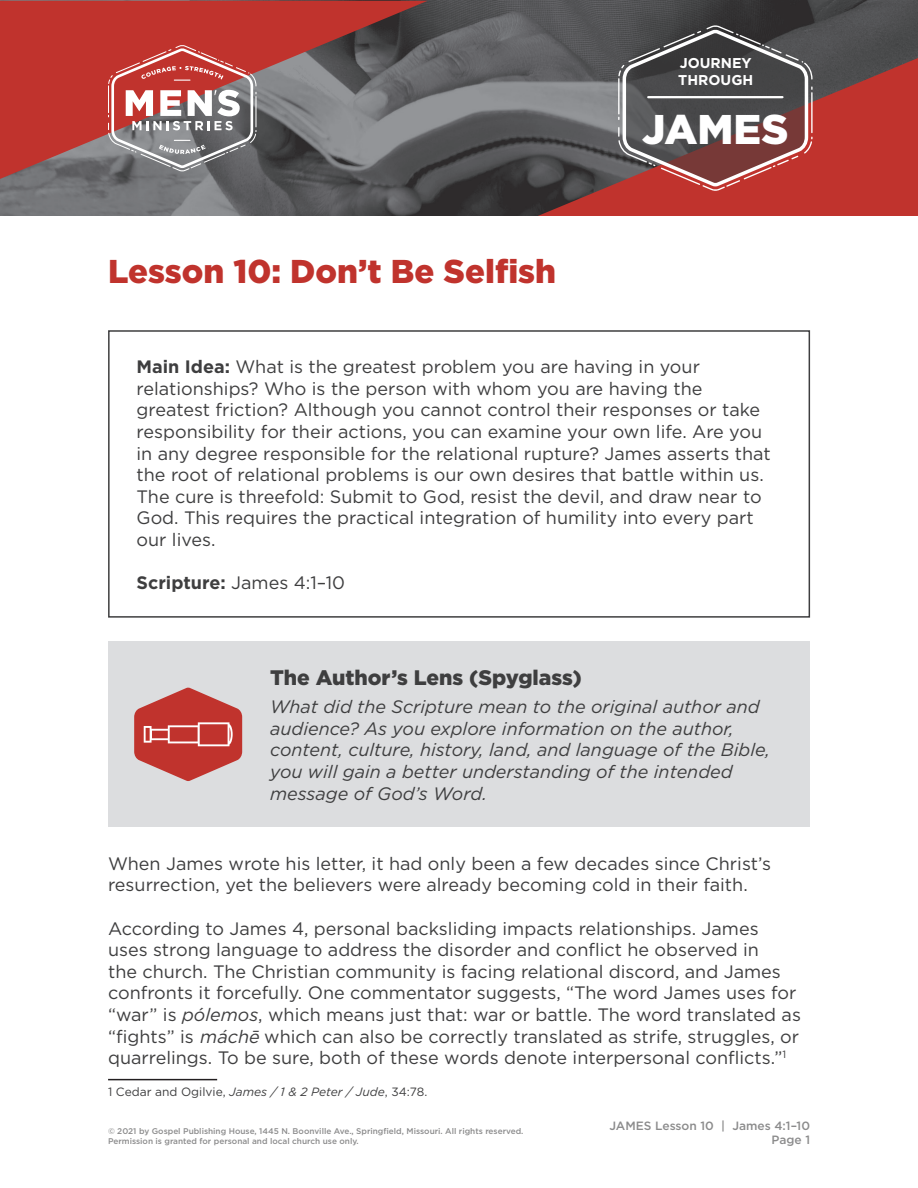
<style>
.page{position:relative;width:918px;height:1188px;background:#fff}
.page>*{position:absolute;margin:0;border:0;box-sizing:border-box;transform-origin:0 0}
.t1{font:900 41.55px "Gotham";color:#fff}
.t2{font:900 33px "Gotham";color:#c0332d}
.t3{font:900 21px "Gotham";color:#3e3e3f}
.t4{font:18px/21.6px "Gotham";color:#3e3e3f}
.t5{font:italic 18px/21.6px "Gotham";color:#3e3e3f}
.t6{font:700 14.25px/17.1px "Gotham";color:#fff}
.t7{font:12px "Gotham";color:#3e3e3f}
.t8{font:500 12px/14.4px "Gotham";color:#3e3e3f;text-align:right}
.t9{font:500 8.25px/9.9px "Gotham";color:#3e3e3f}
.s1{font-weight:700}
.s2{font-style:italic}
</style>
<div class="page">
<img style="left:0;top:1px;width:918px;height:215px">
<svg style="left:0;top:1px;width:428px;height:178px;background:#964e4c"></svg>
<svg style="left:108px;top:45px;width:149px;height:126px"></svg>
<svg style="left:538px;top:58px;width:380px;height:158px;background:#994441"></svg>
<svg style="left:618px;top:25px;width:195px;height:166px;background:#6c5252"></svg>
<hr style="left:648px;top:96px;width:134px;height:2px;background:#fff">
<div style="left:108px;top:330px;width:702px;height:288px;border:2px solid #3e3e3f"></div>
<div style="left:108px;top:641px;width:702px;height:186px;background:#dcdddf"></div>
<svg style="left:134px;top:687px;width:108px;height:94px"></svg>
<hr style="left:108px;top:1079px;width:109px;height:1px;background:#231f20">
<h2 class="t2" style="left:108px;top:249px;width:450px">Lesson 10: Don’t Be Selfish</h2>
<p class="t6" style="left:678px;top:54px;width:77px">JOURNEY<br>THROUGH</p>
<h1 class="t1" style="left:642px;top:100px;width:148px">JAMES</h1>
<p class="t4" style="left:137px;top:356px;width:636px"><span class="s1">Main Idea:</span> What is the greatest problem you are having in your relationships? Who is the person with whom you are having the greatest friction? Although you cannot control their responses or take responsibility for their actions, you can examine your own life. Are you in any degree responsible for the relational rupture? James asserts that the root of relational problems is our own desires that battle within us.<br>The cure is threefold: Submit to God, resist the devil, and draw near to God. This requires the practical integration of humility into every part our lives.</p>
<p class="t4" style="left:137px;top:572px;width:210px"><span class="s1">Scripture:</span> James 4:1–10</p>
<p class="t3" style="left:270px;top:663px;width:313px">The Author’s Lens (Spyglass)</p>
<p class="t5" style="left:270px;top:696px;width:502px">What did the Scripture mean to the original author and audience? As you explore information on the author, content, culture, history, land, and language of the Bible, you will gain a better understanding of the intended message of God’s Word.</p>
<p class="t4" style="left:108px;top:852px;width:665px">When James wrote his letter, it had only been a few decades since Christ’s resurrection, yet the believers were already becoming cold in their faith.</p>
<p class="t4" style="left:108px;top:917px;width:694px">According to James 4, personal backsliding impacts relationships. James uses strong language to address the disorder and conflict he observed in<br>the church. The Christian community is facing relational discord, and James confronts it forcefully. One commentator suggests, “The word James uses for “war” is <span class="s2">pólemos</span>, which means just that: war or battle. The word translated as “fights” is <span class="s2">máchē</span> which can also be correctly translated as strife, struggles, or quarrelings. To be sure, both of these words denote interpersonal conflicts.”<sup>1</sup></p>
<p class="t7" style="left:108px;top:1084px;width:321px">1 Cedar and Ogilvie, <span class="s2">James / 1 &amp; 2 Peter / Jude</span>, 34:78.</p>
<p class="t9" style="left:108px;top:1126px;width:417px">© 2021 by Gospel Publishing House, 1445 N. Boonville Ave., Springfield, Missouri. All rights reserved.<br>Permission is granted for personal and local church use only.</p>
<p class="t8" style="left:610px;top:1118px;width:202px">JAMES Lesson 10 | James 4:1–10<br>Page 1</p>
</div>
